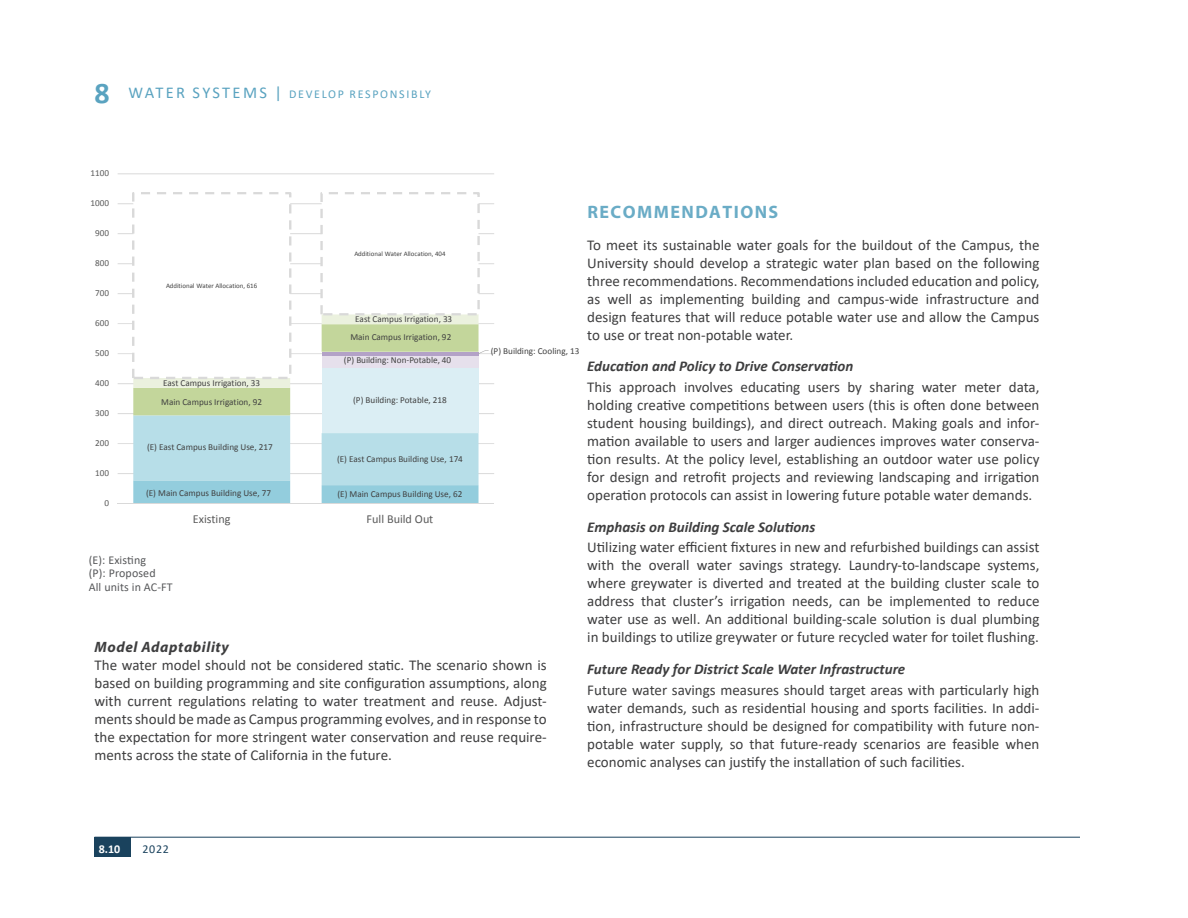
<style>
.page{position:relative;width:1188px;height:918px;background:#fff}
.page>*{position:absolute;margin:0;border:0;box-sizing:border-box;transform-origin:0 0}
.body_text{font:700 18px "Myriad Pro";letter-spacing:.08em;color:#6aacc6}
.body_text-2{font:15px/18px "Calibri";color:#3e3e3f;text-align:justify}
.strategies{font:italic 700 15px "Calibri";color:#3e3e3f}
.Heading_3{font:italic 700 15px "Myriad Pro";letter-spacing:.04em;color:#3e3e3f}
.t1{font:12.15px "Calibri";color:#595959}
.footnotes{font:12px "Calibri";letter-spacing:.01em;color:#57585a}
.t2{font:12px "Calibri";letter-spacing:.14em;color:#5aa3c0}
.t3{font:700 12px "Calibri";color:#fff}
.t4{font:12px "Calibri";color:#1a425d}
.t5{font:9.15px "Calibri";color:#404040}
.t6{font:9.15px "Calibri";letter-spacing:-.005em;color:#595959}
.t7{font:6.9px "Calibri";color:#404040}
.s1{font-weight:700;font-size:30px}
.s2{font-size:16.5px}
</style>
<div class="page">
<hr style="left:94px;top:837px;width:986px;height:1px;background:#1a425d">
<div style="left:94px;top:837px;width:37px;height:19px;background:#1a425d"></div>
<svg style="left:117px;top:173px;width:377px;height:331px"></svg>
<p class="t2" style="left:94px;top:86px;width:338px"><span class="s1">8</span> <span class="s2">WATER SYSTEMS |</span> DEVELOP RESPONSIBLY</p>
<p class="t6" style="left:90px;top:168px;width:20px">1100</p>
<p class="t6" style="left:90px;top:198px;width:20px">1000</p>
<p class="t6" style="left:95px;top:228px;width:15px">900</p>
<p class="t6" style="left:95px;top:257px;width:15px">800</p>
<p class="t6" style="left:95px;top:288px;width:15px">700</p>
<p class="t6" style="left:95px;top:317px;width:15px">600</p>
<p class="t6" style="left:95px;top:348px;width:15px">500</p>
<p class="t6" style="left:95px;top:377px;width:15px">400</p>
<p class="t6" style="left:95px;top:408px;width:15px">300</p>
<p class="t6" style="left:95px;top:437px;width:15px">200</p>
<p class="t6" style="left:95px;top:467px;width:15px">100</p>
<p class="t6" style="left:104px;top:497px;width:6px">0</p>
<p class="t7" style="left:166px;top:281px;width:93px">Additional Water Allocation, 616</p>
<p class="t5" style="left:163px;top:377px;width:99px">East Campus Irrigation, 33</p>
<p class="t5" style="left:161px;top:396px;width:102px">Main Campus Irrigation, 92</p>
<p class="t5" style="left:147px;top:442px;width:127px">(E) East Campus Building Use, 217</p>
<p class="t7" style="left:354px;top:249px;width:93px">Additional Water Allocation, 404</p>
<p class="t5" style="left:355px;top:313px;width:99px">East Campus Irrigation, 33</p>
<p class="t5" style="left:350px;top:331px;width:102px">Main Campus Irrigation, 92</p>
<p class="t5" style="left:344px;top:354px;width:109px">(P) Building: Non‐Potable, 40</p>
<p class="t5" style="left:353px;top:395px;width:95px">(P) Building: Potable, 218</p>
<p class="t5" style="left:337px;top:453px;width:127px">(E) East Campus Building Use, 174</p>
<p class="t5" style="left:146px;top:487px;width:127px">(E) Main Campus Building Use, 77</p>
<p class="t5" style="left:337px;top:489px;width:127px">(E) Main Campus Building Use, 62</p>
<p class="t1" style="left:193px;top:511px;width:39px">Existing</p>
<p class="t1" style="left:366px;top:511px;width:68px">Full Build Out</p>
<p class="footnotes" style="left:89px;top:552px;width:59px">(E): Existing</p>
<p class="footnotes" style="left:89px;top:565px;width:68px">(P): Proposed</p>
<p class="footnotes" style="left:89px;top:579px;width:86px">All units in AC-FT</p>
<p class="t5" style="left:491px;top:345px;width:90px">(P) Building: Cooling, 13</p>
<p class="Heading_3" style="left:94px;top:637px;width:136px">Model Adaptability</p>
<p class="body_text-2" style="left:94px;top:656px;width:454px">The water model should not be considered static. The scenario shown is based on building programming and site configuration assumptions, along with current regulations relating to water treatment and reuse. Adjust&shy;ments should be made as Campus programming evolves, and in response to the expectation for more stringent water conservation and reuse require&shy;ments across the state of California in the future.</p>
<p class="body_text" style="left:587px;top:201px;width:192px">RECOMMENDATIONS</p>
<p class="body_text-2" style="left:587px;top:236px;width:454px">To meet its sustainable water goals for the buildout of the Campus, the University should develop a strategic water plan based on the following three recommendations. Recommendations included education and policy, as well as implementing building and campus-wide infrastructure and design features that will reduce potable water use and allow the Campus to use or treat non-potable water.</p>
<p class="strategies" style="left:587px;top:356px;width:268px">Education and Policy to Drive Conservation</p>
<p class="body_text-2" style="left:587px;top:378px;width:454px">This approach involves educating users by sharing water meter data, holding creative competitions between users (this is often done between student housing buildings), and direct outreach. Making goals and infor&shy;mation available to users and larger audiences improves water conserva&shy;tion results. At the policy level, establishing an outdoor water use policy for design and retrofit projects and reviewing landscaping and irrigation operation protocols can assist in lowering future potable water demands.</p>
<p class="strategies" style="left:587px;top:516px;width:230px">Emphasis on Building Scale Solutions</p>
<p class="body_text-2" style="left:587px;top:538px;width:454px">Utilizing water efficient fixtures in new and refurbished buildings can assist with the overall water savings strategy. Laundry-to-landscape systems, where greywater is diverted and treated at the building cluster scale to address that cluster’s irrigation needs, can be implemented to reduce water use as well. An additional building-scale solution is dual plumbing in buildings to utilize greywater or future recycled water for toilet flushing.</p>
<p class="strategies" style="left:587px;top:658px;width:320px">Future Ready for District Scale Water Infrastructure</p>
<p class="body_text-2" style="left:587px;top:680px;width:454px">Future water savings measures should target areas with particularly high water demands, such as residential housing and sports facilities. In addi&shy;tion, infrastructure should be designed for compatibility with future non&shy;potable water supply, so that future-ready scenarios are feasible when economic analyses can justify the installation of such facilities.</p>
<p class="t3" style="left:99px;top:841px;width:23px">8.10</p>
<p class="t4" style="left:143px;top:841px;width:28px">2022</p>
</div>
